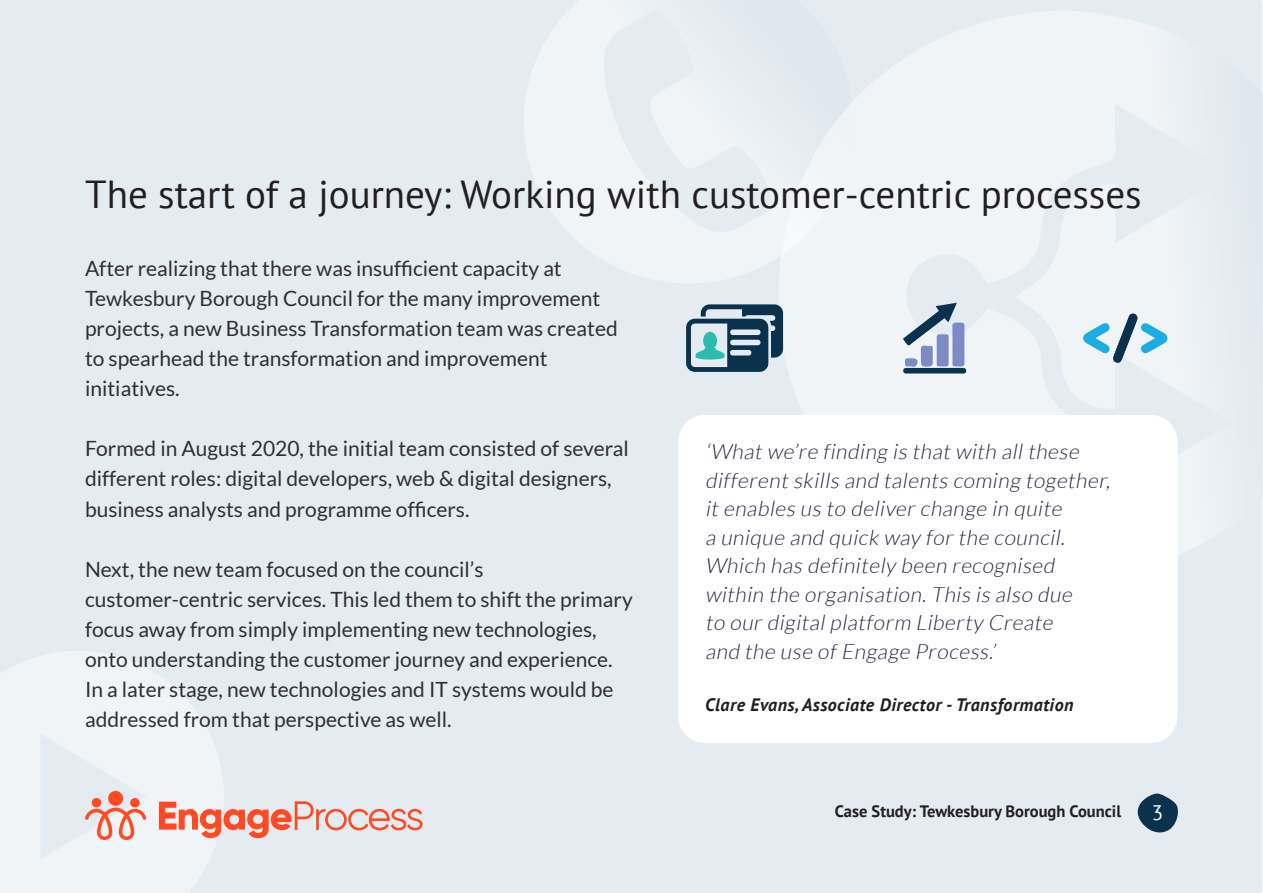
<style>
.page{position:relative;width:1263px;height:893px;background:#fff}
.page>*{position:absolute;margin:0;border:0;box-sizing:border-box;transform-origin:0 0}
.t1{font:39px "PT Sans";color:#231f20}
.t2{font:21px/30px "Lato";color:#312f30}
.t3{font:italic 300 21px/28.5px "Lato";color:#21263b}
.t4{font:21px "PT Sans";color:#fff}
.t5{font:italic 700 18px "PT Sans";letter-spacing:.025em;color:#231f20}
.t6{font:700 16.5px "PT Sans";color:#231f20}
</style>
<div class="page">
<div style="left:0;top:0;width:1262px;height:893px;background:#e4ebf1"></div>
<div style="left:524px;top:0;width:329px;height:284px;background:#ecf1f5"></div>
<svg style="left:0;top:651px;width:224px;height:242px;fill:#f1f4f7"></svg>
<svg style="left:778px;top:10px;width:485px;height:569px"></svg>
<svg style="left:1137px;top:793px;width:41px;height:40px"></svg>
<svg style="left:68px;top:791px;width:355px;height:49px"></svg>
<div style="left:678px;top:415px;width:500px;height:328px;background:#fff;border-radius:27px"></div>
<svg style="left:686px;top:304px;width:97px;height:68px"></svg>
<svg style="left:903px;top:303px;width:63px;height:71px"></svg>
<svg style="left:1082px;top:313px;width:86px;height:50px"></svg>
<h1 class="t1" style="left:85px;top:169px;width:1058px">The start of a journey: Working with customer-centric processes</h1>
<p class="t2" style="left:85px;top:254px;width:534px">After realizing that there was insufficient capacity at Tewkesbury Borough Council for the many improvement projects, a new Business Transformation team was created to spearhead the transformation and improvement initiatives.</p>
<p class="t2" style="left:85px;top:434px;width:545px">Formed in August 2020, the initial team consisted of several different roles: digital developers, web &amp; digital designers, business analysts and programme officers.</p>
<p class="t2" style="left:85px;top:554px;width:549px">Next, the new team focused on the council’s customer-centric services. This led them to shift the primary focus away from simply implementing new technologies, onto understanding the customer journey and experience.<br>In a later stage, new technologies and IT systems would be addressed from that perspective as well.</p>
<p class="t3" style="left:705px;top:438px;width:411px">‘What we’re finding is that with allthese different skills and talents coming together, it enables us to deliver change in quite<br>a unique and quick way for the council.<br>Which has definitely been recognised within the organisation.This is also due<br>to our digitalplatform Liberty Create<br>and the use of Engage Process.’</p>
<p class="t5" style="left:705px;top:693px;width:370px">Clare Evans, Associate Director - Transformation</p>
<p class="t6" style="left:835px;top:800px;width:288px">Case Study: Tewkesbury Borough Council</p>
<p class="t4" style="left:1152px;top:799px;width:13px">3</p>
</div>
